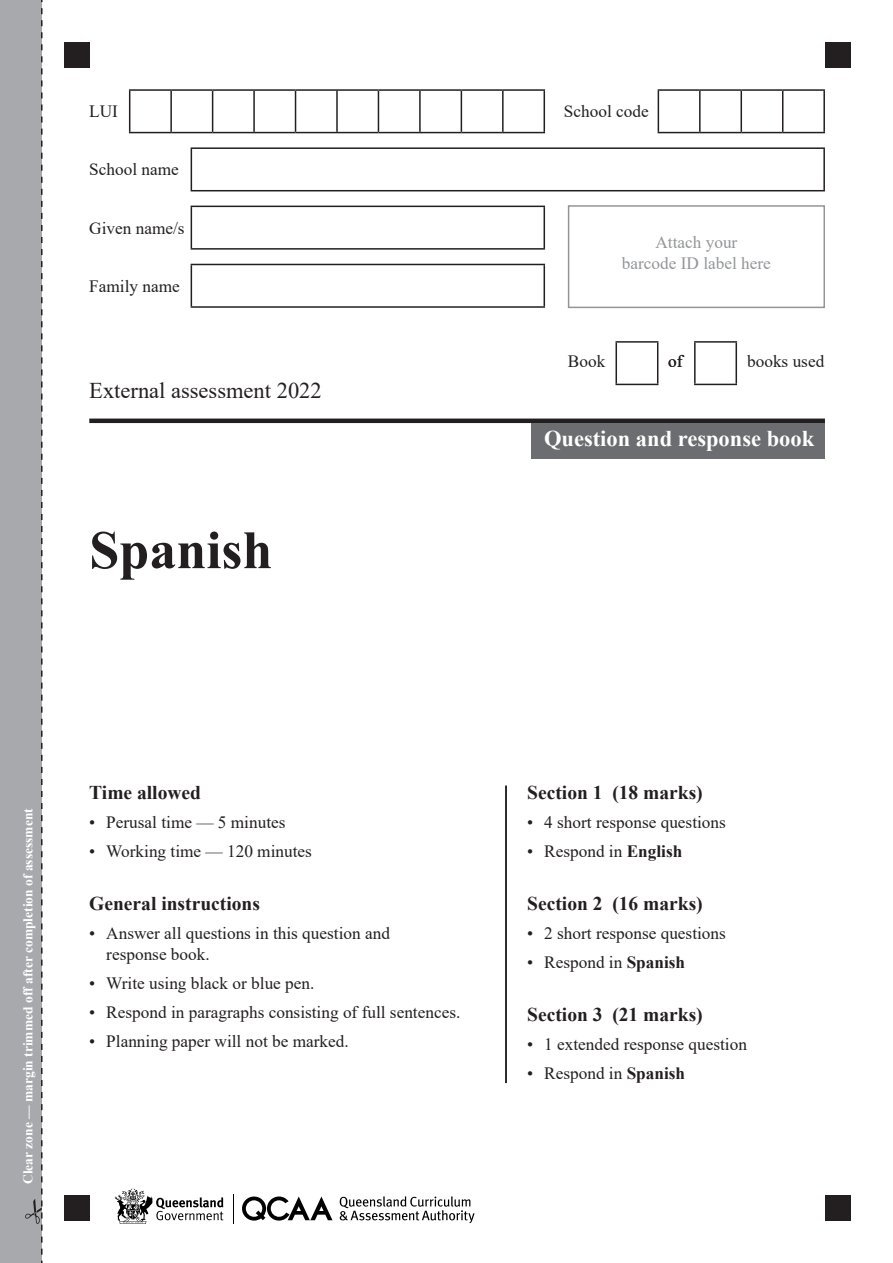
<style>
.page{position:relative;width:893px;height:1263px;background:#fff}
.page>*{position:absolute;margin:0;border:0;box-sizing:border-box;transform-origin:0 0}
.Cover_-_Subject_title{font:700 54px "Times New Roman";color:#231f20}
.Cover_-_Book_type{font:700 22.5px "Times New Roman";color:#fff}
.Cover_-_Date{font:22.5px "Times New Roman";color:#231f20}
.Instructions_heading{font:700 19.5px "Times New Roman";color:#231f20}
.Cover_-_student_details{font:17.25px/20.7px "Times New Roman";color:#231f20}
.t1{font:17.25px/21px "Times New Roman";color:#939598;text-align:center}
.t2{font:700 13.5px "Times New Roman";color:#fff}
.s1{font-weight:700}
</style>
<div class="page">
<div style="left:0;top:0;width:25px;height:1263px;background:#a8a9ad"></div>
<svg style="left:25px;top:0;width:18px;height:1263px;background:#a5a6a9"></svg>
<div style="left:64px;top:43px;width:25px;height:25px;background:#231f20"></div>
<div style="left:64px;top:1195px;width:25px;height:25px;background:#231f20"></div>
<div style="left:825px;top:43px;width:25px;height:25px;background:#231f20"></div>
<div style="left:825px;top:1195px;width:25px;height:25px;background:#231f20"></div>
<svg style="left:242px;top:1196px;width:90px;height:24px"></svg>
<svg style="left:115px;top:1188px;width:108px;height:36px"></svg>
<hr style="left:233px;top:1194px;width:1px;height:30px;background:#000">
<svg style="left:340px;top:1196px;width:135px;height:27px"></svg>
<hr style="left:89px;top:419px;width:736px;height:4px;background:#231f20">
<div style="left:531px;top:423px;width:294px;height:36px;background:#6c6d70"></div>
<hr style="left:505px;top:786px;width:2px;height:297px;background:#231f20">
<hr style="left:615px;top:341px;width:43px;height:2px;background:#231f20">
<hr style="left:615px;top:343px;width:2px;height:41px;background:#231f20">
<hr style="left:657px;top:343px;width:1px;height:41px;background:#231f20">
<hr style="left:615px;top:384px;width:43px;height:1px;background:#231f20">
<hr style="left:694px;top:341px;width:43px;height:2px;background:#231f20">
<hr style="left:694px;top:343px;width:2px;height:41px;background:#231f20">
<hr style="left:735px;top:343px;width:2px;height:41px;background:#231f20">
<hr style="left:694px;top:384px;width:43px;height:1px;background:#231f20">
<div style="left:568px;top:205px;width:257px;height:103px;border:2px solid #939598"></div>
<hr style="left:191px;top:206px;width:354px;height:1px;background:#231f20">
<hr style="left:191px;top:207px;width:1px;height:41px;background:#231f20">
<hr style="left:544px;top:207px;width:1px;height:41px;background:#231f20">
<hr style="left:191px;top:248px;width:354px;height:2px;background:#231f20">
<hr style="left:191px;top:147px;width:634px;height:2px;background:#231f20">
<hr style="left:191px;top:149px;width:1px;height:41px;background:#231f20">
<hr style="left:823px;top:149px;width:2px;height:41px;background:#231f20">
<hr style="left:191px;top:190px;width:634px;height:1px;background:#231f20">
<hr style="left:191px;top:264px;width:354px;height:1px;background:#231f20">
<hr style="left:191px;top:265px;width:1px;height:41px;background:#231f20">
<hr style="left:544px;top:265px;width:1px;height:41px;background:#231f20">
<hr style="left:191px;top:306px;width:354px;height:2px;background:#231f20">
<hr style="left:129px;top:89px;width:42px;height:2px;background:#231f20">
<hr style="left:129px;top:91px;width:1px;height:41px;background:#231f20">
<hr style="left:171px;top:89px;width:42px;height:2px;background:#231f20">
<hr style="left:170px;top:91px;width:2px;height:41px;background:#231f20">
<hr style="left:213px;top:89px;width:41px;height:2px;background:#231f20">
<hr style="left:212px;top:91px;width:1px;height:41px;background:#231f20">
<hr style="left:254px;top:89px;width:42px;height:2px;background:#231f20">
<hr style="left:253px;top:91px;width:2px;height:41px;background:#231f20">
<hr style="left:296px;top:89px;width:41px;height:2px;background:#231f20">
<hr style="left:295px;top:91px;width:1px;height:41px;background:#231f20">
<hr style="left:337px;top:89px;width:41px;height:2px;background:#231f20">
<hr style="left:336px;top:91px;width:2px;height:41px;background:#231f20">
<hr style="left:378px;top:89px;width:42px;height:2px;background:#231f20">
<hr style="left:378px;top:91px;width:1px;height:41px;background:#231f20">
<hr style="left:420px;top:89px;width:41px;height:2px;background:#231f20">
<hr style="left:419px;top:91px;width:2px;height:41px;background:#231f20">
<hr style="left:461px;top:89px;width:42px;height:2px;background:#231f20">
<hr style="left:461px;top:91px;width:1px;height:41px;background:#231f20">
<hr style="left:503px;top:89px;width:42px;height:2px;background:#231f20">
<hr style="left:502px;top:91px;width:2px;height:41px;background:#231f20">
<hr style="left:544px;top:91px;width:1px;height:41px;background:#231f20">
<hr style="left:129px;top:132px;width:42px;height:1px;background:#231f20">
<hr style="left:171px;top:132px;width:42px;height:1px;background:#231f20">
<hr style="left:213px;top:132px;width:41px;height:1px;background:#231f20">
<hr style="left:254px;top:132px;width:42px;height:1px;background:#231f20">
<hr style="left:296px;top:132px;width:41px;height:1px;background:#231f20">
<hr style="left:337px;top:132px;width:41px;height:1px;background:#231f20">
<hr style="left:378px;top:132px;width:42px;height:1px;background:#231f20">
<hr style="left:420px;top:132px;width:41px;height:1px;background:#231f20">
<hr style="left:461px;top:132px;width:42px;height:1px;background:#231f20">
<hr style="left:503px;top:132px;width:42px;height:1px;background:#231f20">
<hr style="left:658px;top:89px;width:42px;height:2px;background:#231f20">
<hr style="left:658px;top:91px;width:1px;height:41px;background:#231f20">
<hr style="left:700px;top:89px;width:41px;height:2px;background:#231f20">
<hr style="left:699px;top:91px;width:2px;height:41px;background:#231f20">
<hr style="left:741px;top:89px;width:42px;height:2px;background:#231f20">
<hr style="left:740px;top:91px;width:2px;height:41px;background:#231f20">
<hr style="left:783px;top:89px;width:42px;height:2px;background:#231f20">
<hr style="left:782px;top:91px;width:1px;height:41px;background:#231f20">
<hr style="left:823px;top:91px;width:2px;height:41px;background:#231f20">
<hr style="left:658px;top:132px;width:42px;height:1px;background:#231f20">
<hr style="left:700px;top:132px;width:41px;height:1px;background:#231f20">
<hr style="left:741px;top:132px;width:42px;height:1px;background:#231f20">
<hr style="left:783px;top:132px;width:42px;height:1px;background:#231f20">
<p class="Cover_-_student_details" style="left:89px;top:100px;width:30px">LUI</p>
<p class="Cover_-_student_details" style="left:564px;top:100px;width:86px">School code</p>
<p class="Cover_-_student_details" style="left:89px;top:159px;width:91px">School name</p>
<p class="Cover_-_student_details" style="left:89px;top:217px;width:97px">Given name/s</p>
<p class="Cover_-_student_details" style="left:89px;top:275px;width:92px">Family name</p>
<p class="Cover_-_Date" style="left:89px;top:375px;width:234px">External assessment 2022</p>
<h1 class="Cover_-_Subject_title" style="left:89px;top:511px;width:185px">Spanish</h1>
<p class="t1" style="left:622px;top:231px;width:150px">Attach your<br>barcode ID label here</p>
<p class="Cover_-_student_details" style="left:568px;top:351px;width:39px">Book</p>
<p class="Cover_-_student_details" style="left:668px;top:351px;width:16px">of</p>
<p class="Cover_-_student_details" style="left:747px;top:351px;width:79px">books used</p>
<p class="Cover_-_Book_type" style="left:544px;top:422px;width:272px">Question and response book</p>
<p class="t2" style="left:18px;top:1184px;width:377px;rotate:-90deg">Clear zone — margin trimmed off after completion of assessment</p>
<p class="Instructions_heading" style="left:89px;top:778px;width:113px">Time allowed</p>
<p class="Cover_-_student_details" style="left:89px;top:811px;width:198px">• Perusal time — 5 minutes</p>
<p class="Cover_-_student_details" style="left:89px;top:840px;width:224px">• Working time — 120 minutes</p>
<p class="Instructions_heading" style="left:89px;top:889px;width:172px">General instructions</p>
<p class="Cover_-_student_details" style="left:106px;top:922px;width:285px;text-indent:-17px">• Answer all questions in this question and response book.</p>
<p class="Cover_-_student_details" style="left:89px;top:972px;width:227px">• Write using black or blue pen.</p>
<p class="Cover_-_student_details" style="left:89px;top:1001px;width:373px">• Respond in paragraphs consisting of full sentences.</p>
<p class="Cover_-_student_details" style="left:89px;top:1031px;width:261px">• Planning paper will not be marked.</p>
<p class="Instructions_heading" style="left:527px;top:778px;width:177px">Section 1 (18 marks)</p>
<p class="Cover_-_student_details" style="left:527px;top:811px;width:200px">• 4 short response questions</p>
<p class="Cover_-_student_details" style="left:527px;top:840px;width:157px">• Respond in <span class="s1">English</span></p>
<p class="Instructions_heading" style="left:527px;top:889px;width:177px">Section 2 (16 marks)</p>
<p class="Cover_-_student_details" style="left:527px;top:922px;width:200px">• 2 short response questions</p>
<p class="Cover_-_student_details" style="left:527px;top:952px;width:159px">• Respond in <span class="s1">Spanish</span></p>
<p class="Instructions_heading" style="left:527px;top:1000px;width:177px">Section 3 (21 marks)</p>
<p class="Cover_-_student_details" style="left:527px;top:1033px;width:221px">• 1 extended response question</p>
<p class="Cover_-_student_details" style="left:527px;top:1063px;width:159px">• Respond in <span class="s1">Spanish</span></p>
</div>
